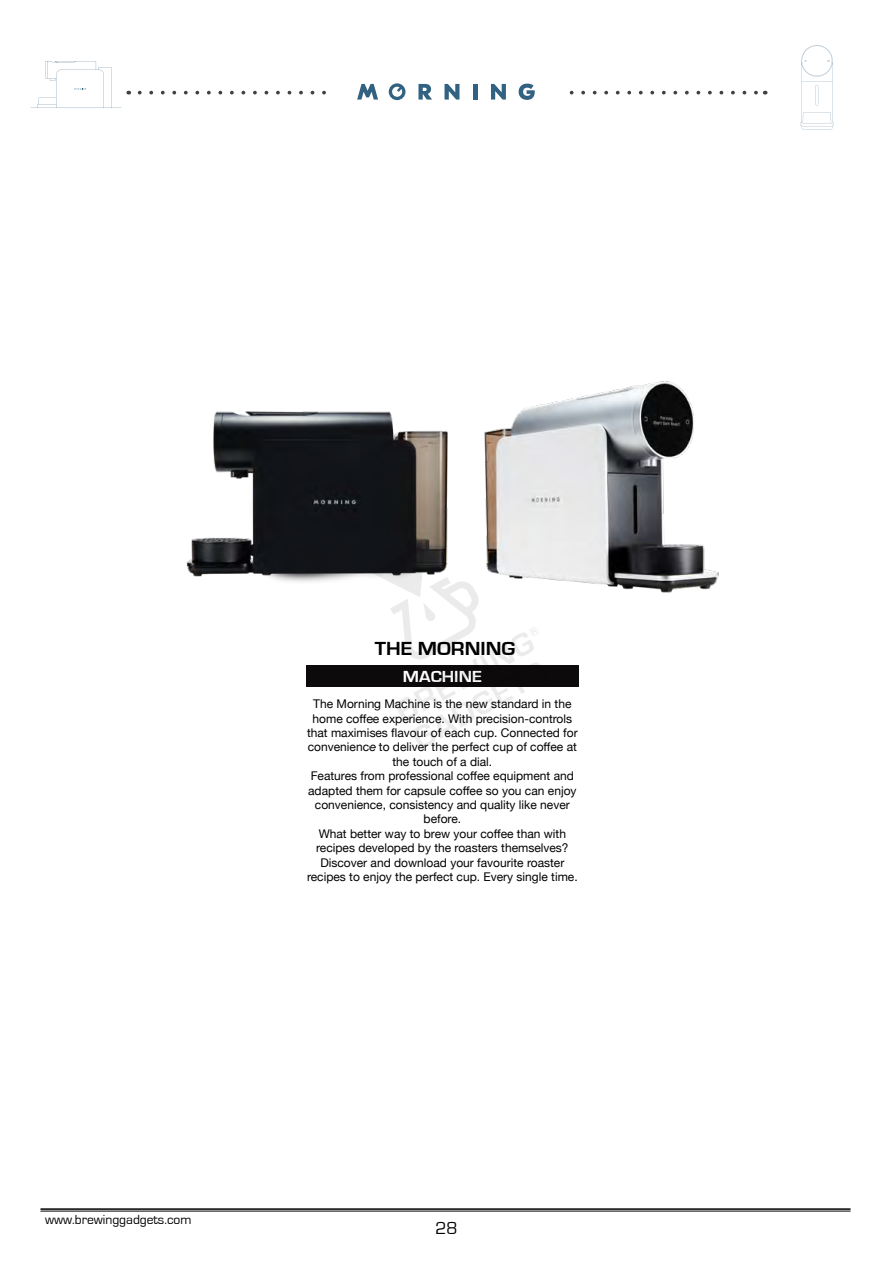
<style>
.page{position:relative;width:893px;height:1263px;background:#fff}
.page>*{position:absolute;margin:0;border:0;box-sizing:border-box;transform-origin:0 0}
.t1{font:700 19.5px "Eurostile";color:#000;scale:1.1 1}
.t2{font:18px "Eurostile";color:#000}
.t3{font:700 16.5px "Eurostile";color:#fff;scale:1.1 1}
.t4{font:13.5px "Eurostile";color:#000}
.t5{font:12px/14.4px "Helvetica Neue";color:#000;text-align:center}
</style>
<div class="page">
<svg style="left:140px;top:91px;width:186px;height:4px"></svg>
<svg style="left:569px;top:91px;width:189px;height:4px"></svg>
<img style="left:186px;top:411px;width:262px;height:171px">
<img style="left:484px;top:381px;width:235px;height:212px">
<svg style="left:31px;top:61px;width:91px;height:47px"></svg>
<svg style="left:800px;top:45px;width:33px;height:85px"></svg>
<svg style="left:357px;top:84px;width:21px;height:16px"></svg>
<svg style="left:418px;top:84px;width:14px;height:16px"></svg>
<svg style="left:445px;top:84px;width:14px;height:16px"></svg>
<hr style="left:473px;top:84px;width:4px;height:16px;background:#326281">
<svg style="left:491px;top:84px;width:15px;height:16px"></svg>
<svg style="left:519px;top:84px;width:16px;height:16px"></svg>
<svg style="left:389px;top:83px;width:16px;height:17px"></svg>
<div style="left:306px;top:665px;width:273px;height:21px;background:#0c0a0b"></div>
<svg style="left:371px;top:542px;width:176px;height:205px"></svg>
<hr style="left:40px;top:1208px;width:810px;height:2px;background:#000">
<hr style="left:40px;top:1211px;width:810px;height:1px;background:#000">
<h1 class="t1" style="left:375px;top:638px;width:129px">THE MORNING</h1>
<h3 class="t3" style="left:403px;top:668px;width:73px">MACHINE</h3>
<p class="t5" style="left:307px;top:697px;width:272px">The Morning Machine is the new standard in the home coffee experience. With precision-controls that maximises flavour of each cup. Connected for convenience to deliver the perfect cup of coffee at the touch of a dial.<br>Features from professional coffee equipment and adapted them for capsule coffee so you can enjoy convenience, consistency and quality like never before.<br>What better way to brew your coffee than with recipes developed by the roasters themselves?<br>Discover and download your favourite roaster recipes to enjoy the perfect cup. Every single time.</p>
<p class="t4" style="left:45px;top:1212px;width:148px">www.brewinggadgets.com</p>
<h2 class="t2" style="left:435px;top:1218px;width:24px">28</h2>
</div>
